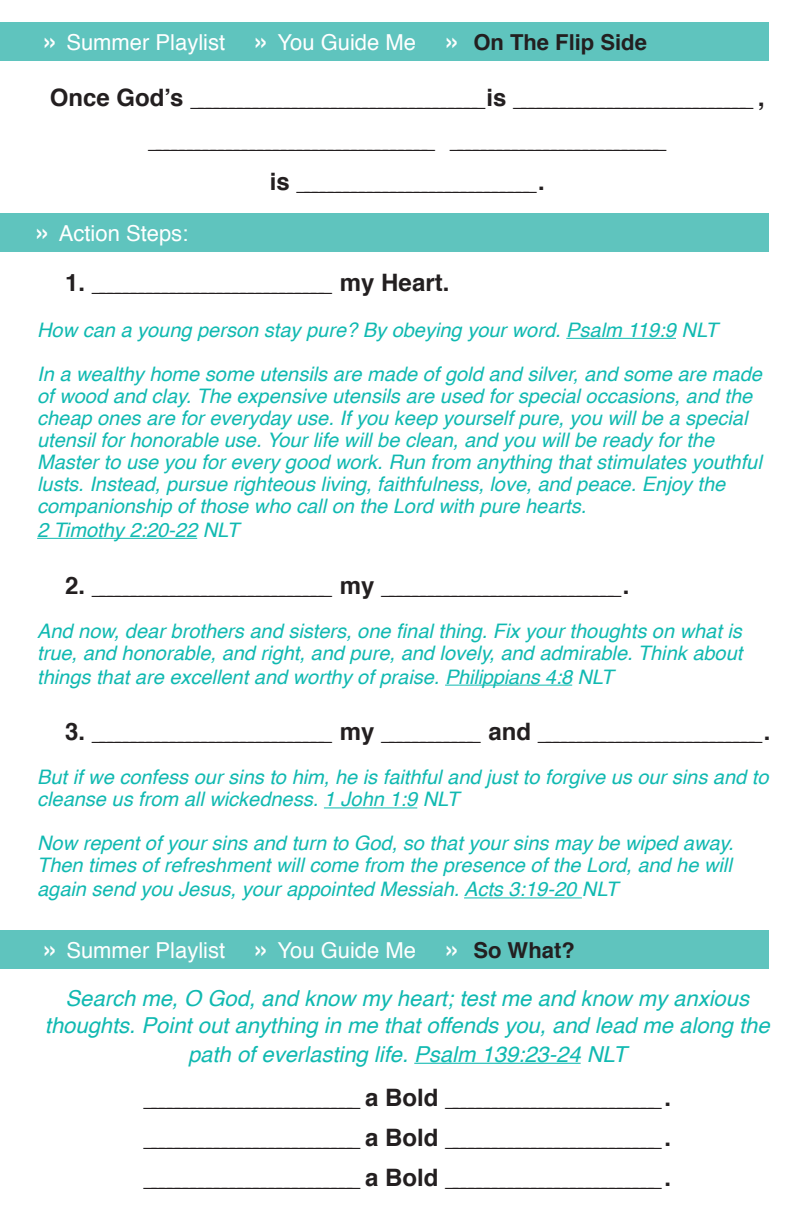
<style>
.page{position:relative;width:792px;height:1224px;background:#fff}
.page>*{position:absolute;margin:0;border:0;box-sizing:border-box;transform-origin:0 0}
.t1{font:700 24px "Helvetica";color:#231f20}
.t2{font:italic 22px/26.4px "Helvetica";color:#10b9b1;text-align:center}
.t3{font:22px "Helvetica";color:#fff}
.t4{font:italic 20px/22px "Helvetica";color:#10b9b1}
.s1{font-weight:700;font-size:26px}
.s2{font-weight:700;color:#231f20}
</style>
<div class="page">
<div style="left:0;top:22px;width:769px;height:39px;background:#5fc4be"></div>
<div style="left:0;top:930px;width:769px;height:39px;background:#5fc4be"></div>
<hr style="left:414px;top:1063px;width:167px;height:1px;background:#10b9b1">
<div style="left:0;top:213px;width:769px;height:39px;background:#5fc4be"></div>
<hr style="left:566px;top:338px;width:110px;height:1px;background:#10b9b1">
<hr style="left:37px;top:538px;width:160px;height:1px;background:#10b9b1">
<hr style="left:445px;top:685px;width:127px;height:1px;background:#10b9b1">
<hr style="left:324px;top:807px;width:93px;height:1px;background:#10b9b1">
<hr style="left:464px;top:897px;width:118px;height:1px;background:#10b9b1">
<p class="t3" style="left:45px;top:25px;width:604px"><span class="s1">»</span> Summer Playlist <span class="s1">»</span> You Guide Me <span class="s1">»</span> <span class="s2">On The Flip Side</span></p>
<p class="t1" style="left:50px;top:78px;width:717px">O n c e G o d ’ s _____________________________________i s ______________________________ ,</p>
<p class="t1" style="left:148px;top:120px;width:520px">____________________________________ ___________________________</p>
<p class="t1" style="left:270px;top:162px;width:276px">i s ______________________________ .</p>
<p class="t3" style="left:37px;top:216px;width:153px"><span class="s1">»</span> Action Steps:</p>
<p class="t1" style="left:65px;top:263px;width:386px">1 . ______________________________ m y H e a r t .</p>
<p class="t4" style="left:37px;top:319px;width:682px">How can a young person stay pure? By obeying your word. Psalm 119:9 NLT</p>
<p class="t4" style="left:37px;top:363px;width:726px">In a wealthy home some utensils are made of gold and silver, and some are made of wood and clay. The expensive utensils are used for special occasions, and the cheap ones are for everyday use. If you keep yourself pure, you will be a special utensil for honorable use. Your life will be clean, and you will be ready for the Master to use you for every good work. Run from anything that stimulates youthful lusts. Instead, pursue righteous living, faithfulness, love, and peace. Enjoy the companionship of those who call on the Lord with pure hearts.</p>
<p class="t4" style="left:37px;top:519px;width:203px">2 Timothy 2:20-22 NLT</p>
<p class="t1" style="left:65px;top:566px;width:566px">2 . ______________________________ m y ______________________________ .</p>
<p class="t4" style="left:37px;top:620px;width:707px">And now, dear brothers and sisters, one final thing. Fix your thoughts on what is true, and honorable, and right, and pure, and lovely, and admirable. Think about</p>
<p class="t4" style="left:37px;top:666px;width:578px">things that are excellent and worthy of praise. Philippians 4:8 NLT</p>
<p class="t1" style="left:65px;top:713px;width:707px">3 . ______________________________ m y ____________ a n d ____________________________ .</p>
<p class="t4" style="left:37px;top:767px;width:733px">But if we confess our sins to him, he is faithful and just to forgive us our sins and to cleanse us from all wickedness. 1 John 1:9 NLT</p>
<p class="t4" style="left:37px;top:833px;width:698px">Now repent of your sins and turn to God, so that your sins may be wiped away.<br>Then times of refreshment will come from the presence of the Lord, and he will</p>
<p class="t4" style="left:37px;top:879px;width:583px">again send you Jesus, your appointed Messiah. Acts 3:19-20 NLT</p>
<p class="t3" style="left:45px;top:933px;width:532px"><span class="s1">»</span> Summer Playlist <span class="s1">»</span> You Guide Me <span class="s1">»</span> <span class="s2">So What?</span></p>
<p class="t2" style="left:45px;top:986px;width:726px">Search me, O God, and know my heart; test me and know my anxious thoughts. Point out anything in me that offends you, and lead me along the</p>
<p class="t2" style="left:188px;top:1041px;width:440px">path of everlasting life. Psalm 139:23-24 NLT</p>
<p class="t1" style="left:144px;top:1079px;width:529px">___________________________ a B o l d ___________________________ .</p>
<p class="t1" style="left:144px;top:1119px;width:529px">___________________________ a B o l d ___________________________ .</p>
<p class="t1" style="left:144px;top:1159px;width:529px">___________________________ a B o l d ___________________________ .</p>
</div>
